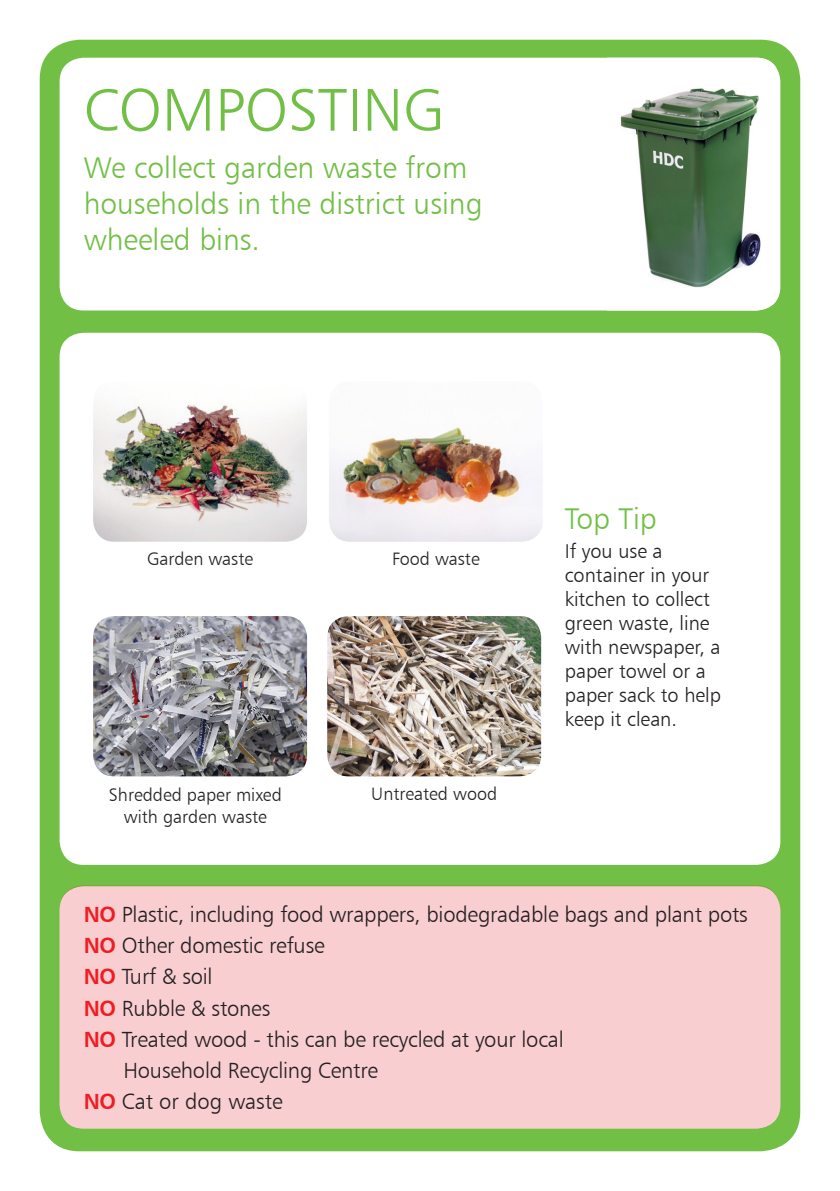
<style>
.page{position:relative;width:840px;height:1191px;background:#fff}
.page>*{position:absolute;margin:0;border:0;box-sizing:border-box;transform-origin:0 0}
.t1{font:60px "Humanist 777 BT Light B";color:#71bf45}
.t2{font:30px/36px "Humanist 777 BT Light B";color:#71bf45}
.t3{font:22px/31.2px "Humanist 777 BT Light B";letter-spacing:-.01em;color:#231f20}
.t4{font:20px/24px "Humanist 777 BT Light B";color:#231f20}
.t5{font:18px/21.6px "Humanist 777 BT Light B";color:#231f20;text-align:center}
.s1{font-family:"Humanist 777 BT Bold B";color:#ee1d23}
</style>
<div class="page">
<div style="left:40px;top:40px;width:759px;height:1111px;background:#71bf45;border-radius:40px"></div>
<div style="left:60px;top:885px;width:720px;height:243px;background:#f9ced1;border-radius:24px"></div>
<div style="left:60px;top:333px;width:720px;height:532px;background:#fff;border-radius:24px"></div>
<img style="left:93px;top:616px;width:214px;height:160px">
<img style="left:327px;top:616px;width:214px;height:160px">
<img style="left:329px;top:427px;width:213px;height:115px">
<img style="left:93px;top:402px;width:214px;height:140px">
<div style="left:60px;top:58px;width:720px;height:252px;background:#fff;border-radius:24px"></div>
<img style="left:620px;top:58px;width:155px;height:252px">
<p class="t1" style="left:84px;top:73px;width:362px">COMPOSTING</p>
<p class="t2" style="left:84px;top:149px;width:400px">We collect garden waste from households in the district using wheeled bins.</p>
<p class="t5" style="left:147px;top:547px;width:107px">Garden waste</p>
<p class="t5" style="left:392px;top:547px;width:89px">Food waste</p>
<p class="t5" style="left:109px;top:784px;width:174px">Shredded paper mixed with garden waste</p>
<p class="t5" style="left:371px;top:782px;width:128px">Untreated wood</p>
<p class="t2" style="left:564px;top:500px;width:94px">Top Tip</p>
<p class="t4" style="left:564px;top:539px;width:158px">If you use a container in your kitchen to collect green waste, line with newspaper, a paper towel or a paper sack to help keep it clean.</p>
<p class="t3" style="left:84px;top:898px;width:665px"><span class="s1">NO</span> Plastic, including food wrappers, biodegradable bags and plant pots <span class="s1">NO</span> Other domestic refuse<br><span class="s1">NO</span> Turf &amp; soil<br><span class="s1">NO</span> Rubble &amp; stones<br><span class="s1">NO</span> Treated wood - this can be recycled at your local</p>
<p class="t3" style="left:84px;top:1054px;width:296px;text-indent:40px">Household Recycling Centre<br><span class="s1">NO</span> Cat or dog waste</p>
</div>
